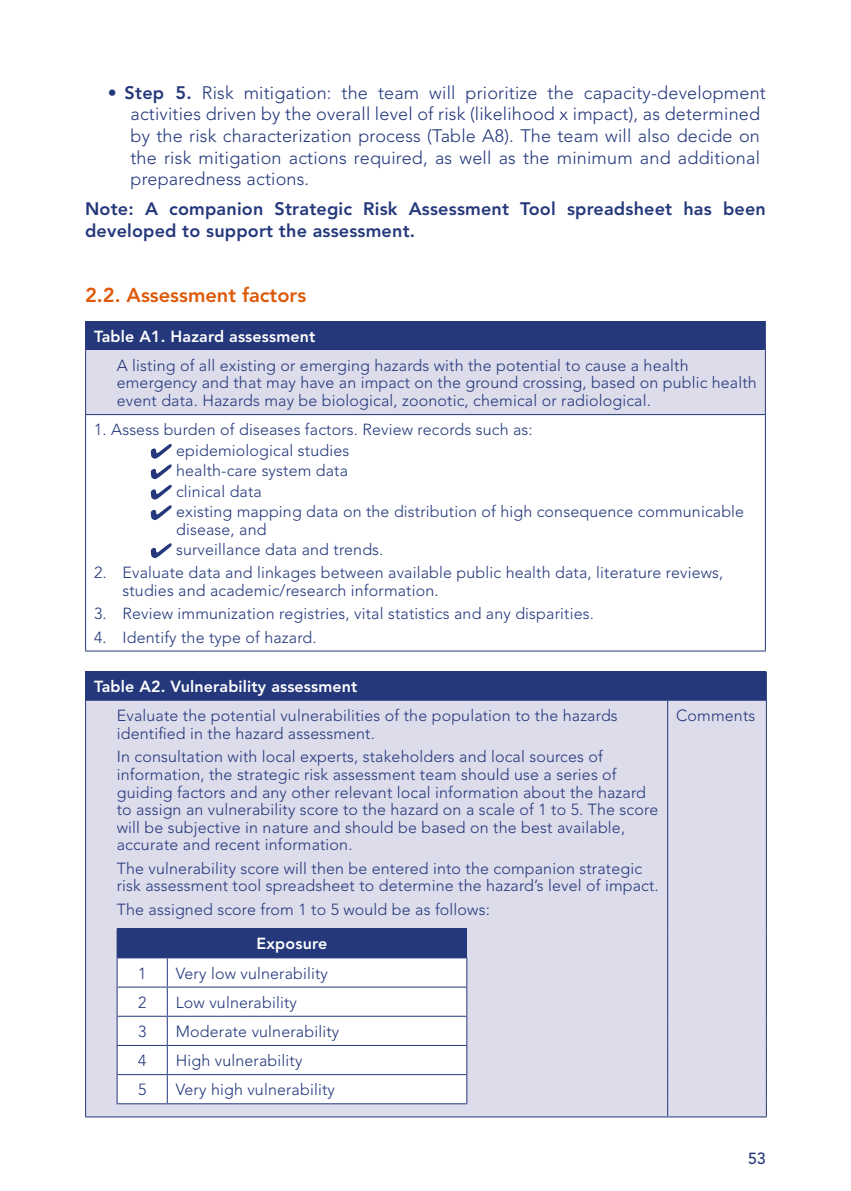
<style>
.page{position:relative;width:851px;height:1191px;background:#fff}
.page>*{position:absolute;margin:0;border:0;box-sizing:border-box;transform-origin:0 0}
.t1{font:800 20px "Avenir";color:#de5909}
.t2{font:300 18px/21.6px "Avenir";letter-spacing:.01em;color:#24387b}
.t3{font:800 18px/21.6px "Avenir";letter-spacing:.01em;color:#24387b}
.t4{font:300 16px/17.6px "Avenir";letter-spacing:.01em;color:#24387b}
.t5{font:800 16px "Avenir";letter-spacing:.01em;color:#fff}
.t6{font:500 16px "Avenir";color:#24387b}
.s1{font-weight:800}
</style>
<div class="page">
<div style="left:86px;top:321px;width:679px;height:29px;background:#24387b"></div>
<div style="left:86px;top:350px;width:679px;height:64px;background:#dddceb"></div>
<hr style="left:85px;top:414px;width:680px;height:1px;background:#24387b">
<svg style="left:85px;top:321px;width:1px;height:29px"></svg>
<hr style="left:85px;top:350px;width:1px;height:64px;background:#24387b">
<hr style="left:764px;top:350px;width:1px;height:64px;background:#24387b">
<hr style="left:85px;top:415px;width:1px;height:235px;background:#24387b">
<hr style="left:764px;top:415px;width:1px;height:235px;background:#24387b">
<hr style="left:85px;top:650px;width:680px;height:1px;background:#24387b">
<svg style="left:151px;top:444px;width:20px;height:35px"></svg>
<svg style="left:151px;top:485px;width:20px;height:14px"></svg>
<svg style="left:151px;top:505px;width:20px;height:15px"></svg>
<svg style="left:151px;top:543px;width:20px;height:15px"></svg>
<div style="left:86px;top:671px;width:680px;height:30px;background:#24387b"></div>
<div style="left:86px;top:701px;width:679px;height:415px;background:#dddceb"></div>
<div style="left:117px;top:928px;width:350px;height:30px;background:#24387b"></div>
<svg style="left:118px;top:958px;width:348px;height:145px"></svg>
<hr style="left:667px;top:701px;width:1px;height:227px;background:#24387b">
<hr style="left:667px;top:928px;width:1px;height:30px;background:#24387b">
<svg style="left:667px;top:958px;width:1px;height:158px"></svg>
<hr style="left:117px;top:986px;width:50px;height:1px;background:#24387b">
<hr style="left:167px;top:986px;width:300px;height:1px;background:#24387b">
<hr style="left:117px;top:1015px;width:50px;height:1px;background:#24387b">
<hr style="left:167px;top:1015px;width:300px;height:1px;background:#24387b">
<hr style="left:117px;top:1045px;width:50px;height:1px;background:#24387b">
<hr style="left:167px;top:1045px;width:300px;height:1px;background:#24387b">
<hr style="left:117px;top:1074px;width:50px;height:1px;background:#24387b">
<hr style="left:167px;top:1074px;width:300px;height:1px;background:#24387b">
<svg style="left:167px;top:958px;width:1px;height:145px"></svg>
<svg style="left:466px;top:958px;width:1px;height:145px"></svg>
<hr style="left:117px;top:1103px;width:50px;height:1px;background:#24387b">
<hr style="left:167px;top:1103px;width:300px;height:1px;background:#24387b">
<svg style="left:117px;top:958px;width:1px;height:145px"></svg>
<hr style="left:85px;top:1116px;width:32px;height:1px;background:#24387b">
<hr style="left:117px;top:1116px;width:50px;height:1px;background:#24387b">
<hr style="left:167px;top:1116px;width:300px;height:1px;background:#24387b">
<hr style="left:467px;top:1116px;width:200px;height:1px;background:#24387b">
<hr style="left:667px;top:1116px;width:99px;height:1px;background:#24387b">
<hr style="left:85px;top:701px;width:1px;height:227px;background:#24387b">
<hr style="left:85px;top:928px;width:1px;height:30px;background:#24387b">
<svg style="left:85px;top:958px;width:1px;height:158px"></svg>
<hr style="left:765px;top:701px;width:1px;height:227px;background:#24387b">
<hr style="left:765px;top:928px;width:1px;height:30px;background:#24387b">
<svg style="left:765px;top:958px;width:1px;height:158px"></svg>
<hr style="left:85px;top:671px;width:1px;height:30px;background:#24387b">
<p class="t2" style="left:130px;top:82px;width:636px;text-indent:-23px">• <span class="s1">Step 5.</span> Risk mitigation: the team will prioritize the capacity-development activities driven by the overall level of risk (likelihood x impact), as determined by the risk characterization process (Table A8). The team will also decide on the risk mitigation actions required, as well as the minimum and additional preparedness actions.</p>
<p class="t3" style="left:85px;top:198px;width:682px">Note: A companion Strategic Risk Assessment Tool spreadsheet has been developed to support the assessment.</p>
<p class="t1" style="left:85px;top:283px;width:222px">2.2. Assessment factors</p>
<p class="t5" style="left:94px;top:327px;width:223px">Table A1. Hazard assessment</p>
<p class="t4" style="left:117px;top:356px;width:641px">A listing of all existing or emerging hazards with the potential to cause a health emergency and that may have an impact on the ground crossing, based on public health event data. Hazards may be biological, zoonotic, chemical or radiological.</p>
<p class="t4" style="left:176px;top:419px;width:569px;line-height:20.4px;text-indent:-82px">1. Assess burden of diseases factors. Review records such as:<br>epidemiological studies<br>health-care system data<br>clinical data<br>existing mapping data on the distribution of high consequence communicable</p>
<p class="t4" style="left:176px;top:519px;width:209px;line-height:20.4px">disease, and<br>surveillance data and trends.</p>
<p class="t4" style="left:122px;top:564px;width:602px;text-indent:-28px">2. Evaluate data and linkages between available public health data, literature reviews, studies and academic/research information.</p>
<p class="t4" style="left:94px;top:605px;width:501px">3. Review immunization registries, vital statistics and any disparities.</p>
<p class="t4" style="left:94px;top:628px;width:224px">4. Identify the type of hazard.</p>
<p class="t5" style="left:94px;top:677px;width:265px">Table A2. Vulnerability assessment</p>
<p class="t4" style="left:117px;top:707px;width:502px">Evaluate the potential vulnerabilities of the population to the hazards identified in the hazard assessment.</p>
<p class="t4" style="left:117px;top:748px;width:543px">In consultation with local experts, stakeholders and local sources of information, the strategic risk assessment team should use a series of guiding factors and any other relevant local information about the hazard to assign an vulnerability score to the hazard on a scale of 1 to 5. The score will be subjective in nature and should be based on the best available, accurate and recent information.</p>
<p class="t4" style="left:117px;top:859px;width:543px">The vulnerability score will then be entered into the companion strategic risk assessment tool spreadsheet to determine the hazard’s level of impact.</p>
<p class="t4" style="left:117px;top:900px;width:374px">The assigned score from 1 to 5 would be as follows:</p>
<p class="t4" style="left:676px;top:707px;width:81px">Comments</p>
<p class="t5" style="left:256px;top:934px;width:72px">Exposure</p>
<p class="t4" style="left:138px;top:964px;width:10px">1</p>
<p class="t4" style="left:176px;top:964px;width:154px">Very low vulnerability</p>
<p class="t4" style="left:138px;top:993px;width:10px">2</p>
<p class="t4" style="left:176px;top:993px;width:123px">Low vulnerability</p>
<p class="t4" style="left:138px;top:1022px;width:10px">3</p>
<p class="t4" style="left:176px;top:1022px;width:165px">Moderate vulnerability</p>
<p class="t4" style="left:138px;top:1051px;width:10px">4</p>
<p class="t4" style="left:176px;top:1051px;width:128px">High vulnerability</p>
<p class="t4" style="left:138px;top:1081px;width:10px">5</p>
<p class="t4" style="left:176px;top:1081px;width:161px">Very high vulnerability</p>
<p class="t6" style="left:748px;top:1148px;width:19px">53</p>
</div>
